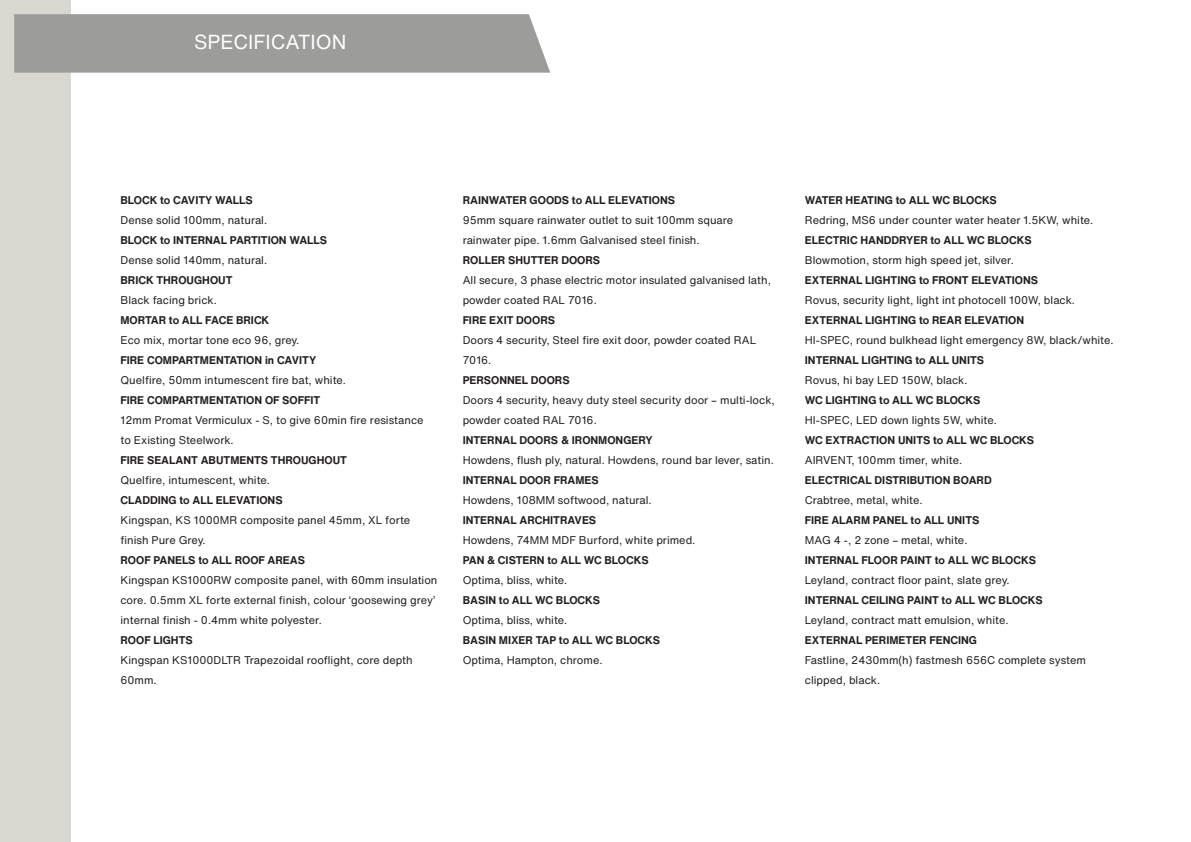
<style>
.page{position:relative;width:1191px;height:842px;background:#fff}
.page>*{position:absolute;margin:0;border:0;box-sizing:border-box;transform-origin:0 0}
.Sub_Heading_-_Black{font:20px "Helvetica Now Text";color:#fff}
.Sub_Heading_-_Black-2{font:11px/20px "Helvetica Now Text";color:#231f20}
.Sub_Heading_-_Black-3{font:700 11px "Helvetica Now Text";color:#231f20}
.s1{font-weight:700}
</style>
<div class="page">
<div style="left:0;top:0;width:71px;height:842px;background:#d8d8d0"></div>
<div style="left:14px;top:14px;width:536px;height:59px;background:#9c9d9a"></div>
<p class="Sub_Heading_-_Black" style="left:194px;top:27px;width:154px">SPECIFICATION</p>
<p class="Sub_Heading_-_Black-3" style="left:120px;top:192px;width:134px">BLOCK to CAVITY WALLS</p>
<p class="Sub_Heading_-_Black-2" style="left:120px;top:210px;width:148px">Dense solid 100mm, natural.</p>
<p class="Sub_Heading_-_Black-3" style="left:120px;top:232px;width:208px">BLOCK to INTERNAL PARTITION WALLS</p>
<p class="Sub_Heading_-_Black-2" style="left:120px;top:250px;width:148px">Dense solid 140mm, natural.</p>
<p class="Sub_Heading_-_Black-3" style="left:120px;top:272px;width:114px">BRICK THROUGHOUT</p>
<p class="Sub_Heading_-_Black-2" style="left:120px;top:290px;width:98px">Black facing brick.</p>
<p class="Sub_Heading_-_Black-3" style="left:120px;top:312px;width:150px">MORTAR to ALL FACE BRICK</p>
<p class="Sub_Heading_-_Black-2" style="left:120px;top:330px;width:180px">Eco mix, mortar tone eco 96, grey.</p>
<p class="Sub_Heading_-_Black-3" style="left:120px;top:352px;width:197px">FIRE COMPARTMENTATION in CAVITY</p>
<p class="Sub_Heading_-_Black-2" style="left:120px;top:370px;width:227px">Quelfire, 50mm intumescent fire bat, white.</p>
<p class="Sub_Heading_-_Black-3" style="left:120px;top:392px;width:201px">FIRE COMPARTMENTATION OF SOFFIT</p>
<p class="Sub_Heading_-_Black-2" style="left:120px;top:410px;width:304px">12mm Promat Vermiculux - S, to give 60min fire resistance</p>
<p class="Sub_Heading_-_Black-2" style="left:120px;top:430px;width:115px">to Existing Steelwork.</p>
<p class="Sub_Heading_-_Black-3" style="left:120px;top:452px;width:228px">FIRE SEALANT ABUTMENTS THROUGHOUT</p>
<p class="Sub_Heading_-_Black-2" style="left:120px;top:470px;width:151px">Quelfire, intumescent, white.</p>
<p class="Sub_Heading_-_Black-3" style="left:120px;top:492px;width:164px">CLADDING to ALL ELEVATIONS</p>
<p class="Sub_Heading_-_Black-2" style="left:120px;top:510px;width:291px">Kingspan, KS 1000MR composite panel 45mm, XL forte finish Pure Grey.</p>
<p class="Sub_Heading_-_Black-3" style="left:120px;top:552px;width:186px">ROOF PANELS to ALL ROOF AREAS</p>
<p class="Sub_Heading_-_Black-2" style="left:120px;top:570px;width:318px">Kingspan KS1000RW composite panel, with 60mm insulation core. 0.5mm XL forte external finish, colour ‘goosewing grey’ internal finish - 0.4mm white polyester.</p>
<p class="Sub_Heading_-_Black-3" style="left:120px;top:632px;width:74px">ROOF LIGHTS</p>
<p class="Sub_Heading_-_Black-2" style="left:120px;top:650px;width:294px">Kingspan KS1000DLTR Trapezoidal rooflight, core depth<br>60mm.</p>
<p class="Sub_Heading_-_Black-3" style="left:463px;top:192px;width:214px">RAINWATER GOODS to ALL ELEVATIONS</p>
<p class="Sub_Heading_-_Black-2" style="left:463px;top:210px;width:272px">95mm square rainwater outlet to suit 100mm square rainwater pipe. 1.6mm Galvanised steel finish.</p>
<p class="Sub_Heading_-_Black-3" style="left:463px;top:252px;width:139px">ROLLER SHUTTER DOORS</p>
<p class="Sub_Heading_-_Black-2" style="left:463px;top:270px;width:310px">All secure, 3 phase electric motor insulated galvanised lath, powder coated RAL 7016.</p>
<p class="Sub_Heading_-_Black-3" style="left:463px;top:312px;width:94px">FIRE EXIT DOORS</p>
<p class="Sub_Heading_-_Black-2" style="left:463px;top:330px;width:295px">Doors 4 security, Steel fire exit door, powder coated RAL<br>7016.</p>
<p class="Sub_Heading_-_Black-3" style="left:463px;top:372px;width:108px">PERSONNEL DOORS</p>
<p class="Sub_Heading_-_Black-2" style="left:463px;top:390px;width:314px">Doors 4 security, heavy duty steel security door – multi-lock, powder coated RAL 7016.</p>
<p class="Sub_Heading_-_Black-3" style="left:463px;top:432px;width:192px">INTERNAL DOORS &amp; IRONMONGERY</p>
<p class="Sub_Heading_-_Black-2" style="left:463px;top:450px;width:313px">Howdens, flush ply, natural. Howdens, round bar lever, satin.</p>
<p class="Sub_Heading_-_Black-3" style="left:463px;top:472px;width:138px">INTERNAL DOOR FRAMES</p>
<p class="Sub_Heading_-_Black-2" style="left:463px;top:490px;width:190px">Howdens, 108MM softwood, natural.</p>
<p class="Sub_Heading_-_Black-3" style="left:463px;top:512px;width:135px">INTERNAL ARCHITRAVES</p>
<p class="Sub_Heading_-_Black-2" style="left:463px;top:530px;width:234px">Howdens, 74MM MDF Burford, white primed.</p>
<p class="Sub_Heading_-_Black-3" style="left:463px;top:552px;width:187px">PAN &amp; CISTERN to ALL WC BLOCKS</p>
<p class="Sub_Heading_-_Black-2" style="left:463px;top:570px;width:106px">Optima, bliss, white.</p>
<p class="Sub_Heading_-_Black-3" style="left:463px;top:592px;width:139px">BASIN to ALL WC BLOCKS</p>
<p class="Sub_Heading_-_Black-2" style="left:463px;top:610px;width:106px">Optima, bliss, white.</p>
<p class="Sub_Heading_-_Black-3" style="left:463px;top:632px;width:199px">BASIN MIXER TAP to ALL WC BLOCKS</p>
<p class="Sub_Heading_-_Black-2" style="left:463px;top:650px;width:141px">Optima, Hampton, chrome.</p>
<p class="Sub_Heading_-_Black-3" style="left:805px;top:192px;width:193px">WATER HEATING to ALL WC BLOCKS</p>
<p class="Sub_Heading_-_Black-2" style="left:805px;top:210px;width:290px">Redring, MS6 under counter water heater 1.5KW, white.</p>
<p class="Sub_Heading_-_Black-3" style="left:805px;top:232px;width:228px">ELECTRIC HANDDRYER to ALL WC BLOCKS</p>
<p class="Sub_Heading_-_Black-2" style="left:805px;top:250px;width:210px">Blowmotion, storm high speed jet, silver.</p>
<p class="Sub_Heading_-_Black-3" style="left:805px;top:272px;width:235px">EXTERNAL LIGHTING to FRONT ELEVATIONS</p>
<p class="Sub_Heading_-_Black-2" style="left:805px;top:290px;width:272px">Rovus, security light, light int photocell 100W, black.<br><span class="s1">EXTERNAL LIGHTING to REAR ELEVATION</span></p>
<p class="Sub_Heading_-_Black-2" style="left:805px;top:330px;width:310px">HI-SPEC, round bulkhead light emergency 8W, black/white.</p>
<p class="Sub_Heading_-_Black-3" style="left:805px;top:352px;width:181px">INTERNAL LIGHTING to ALL UNITS</p>
<p class="Sub_Heading_-_Black-2" style="left:805px;top:370px;width:164px">Rovus, hi bay LED 150W, black.</p>
<p class="Sub_Heading_-_Black-3" style="left:805px;top:392px;width:177px">WC LIGHTING to ALL WC BLOCKS</p>
<p class="Sub_Heading_-_Black-2" style="left:805px;top:410px;width:193px">HI-SPEC, LED down lights 5W, white.</p>
<p class="Sub_Heading_-_Black-3" style="left:805px;top:432px;width:231px">WC EXTRACTION UNITS to ALL WC BLOCKS</p>
<p class="Sub_Heading_-_Black-2" style="left:805px;top:450px;width:159px">AIRVENT, 100mm timer, white.</p>
<p class="Sub_Heading_-_Black-3" style="left:805px;top:472px;width:188px">ELECTRICAL DISTRIBUTION BOARD</p>
<p class="Sub_Heading_-_Black-2" style="left:805px;top:490px;width:119px">Crabtree, metal, white.</p>
<p class="Sub_Heading_-_Black-3" style="left:805px;top:512px;width:176px">FIRE ALARM PANEL to ALL UNITS</p>
<p class="Sub_Heading_-_Black-2" style="left:805px;top:530px;width:164px">MAG 4 -, 2 zone – metal, white.</p>
<p class="Sub_Heading_-_Black-3" style="left:805px;top:552px;width:233px">INTERNAL FLOOR PAINT to ALL WC BLOCKS</p>
<p class="Sub_Heading_-_Black-2" style="left:805px;top:570px;width:206px">Leyland, contract floor paint, slate grey.</p>
<p class="Sub_Heading_-_Black-3" style="left:805px;top:592px;width:239px">INTERNAL CEILING PAINT to ALL WC BLOCKS</p>
<p class="Sub_Heading_-_Black-2" style="left:805px;top:610px;width:205px">Leyland, contract matt emulsion, white.</p>
<p class="Sub_Heading_-_Black-3" style="left:805px;top:632px;width:174px">EXTERNAL PERIMETER FENCING</p>
<p class="Sub_Heading_-_Black-2" style="left:805px;top:650px;width:283px">Fastline, 2430mm(h) fastmesh 656C complete system clipped, black.</p>
</div>
